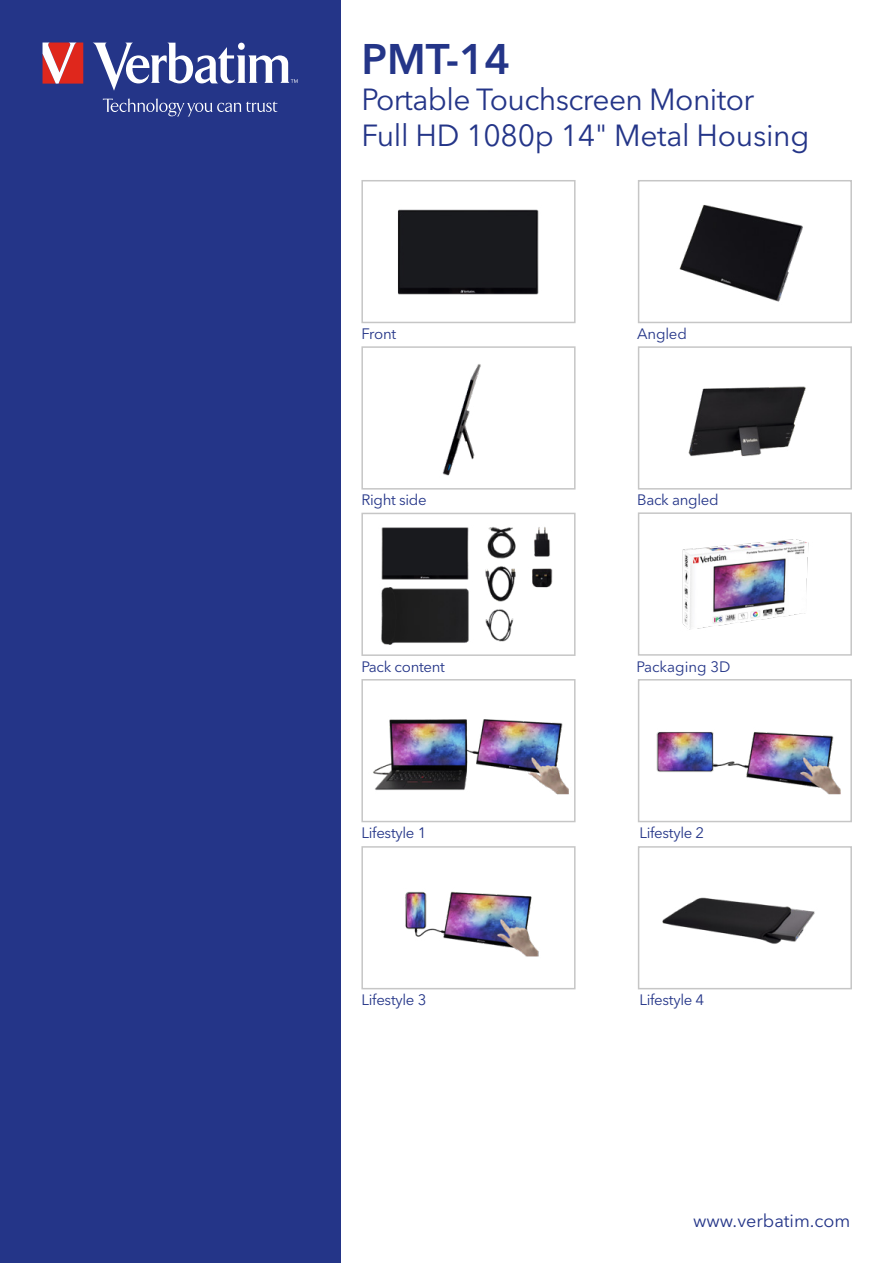
<style>
.page{position:relative;width:893px;height:1263px;background:#fff}
.page>*{position:absolute;margin:0;border:0;box-sizing:border-box;transform-origin:0 0}
.t1{font:600 42.45px "Avenir Next LT Pro";color:#243588}
.t2{font:30.3px/36px "Avenir Next LT Pro";letter-spacing:-.02em;color:#243588}
.t3{font:18px "Avenir Next LT Pro";color:#243588}
.t4{font:15px "Avenir Next LT Pro";letter-spacing:-.02em;color:#243588}
.t5{font:15px "Avenir Next LT Pro";color:#243588}
</style>
<div class="page">
<div style="left:0;top:0;width:340px;height:1263px;background:#243588"></div>
<svg style="left:103px;top:98px;width:175px;height:18px"></svg>
<svg style="left:93px;top:43px;width:205px;height:48px"></svg>
<svg style="left:43px;top:43px;width:40px;height:41px;background:#e2605a"></svg>
<img style="left:397px;top:209px;width:142px;height:86px">
<div style="left:361px;top:180px;width:215px;height:143px;border:2px solid #c6c6c6"></div>
<img style="left:442px;top:364px;width:39px;height:112px">
<div style="left:361px;top:346px;width:215px;height:144px;border:2px solid #c6c6c6"></div>
<img style="left:688px;top:386px;width:118px;height:71px">
<div style="left:638px;top:346px;width:214px;height:144px;border:2px solid #c6c6c6"></div>
<img style="left:679px;top:205px;width:124px;height:97px">
<div style="left:638px;top:180px;width:214px;height:143px;border:2px solid #c6c6c6"></div>
<img style="left:381px;top:527px;width:172px;height:118px">
<div style="left:361px;top:513px;width:215px;height:143px;border:2px solid #c6c6c6"></div>
<img style="left:682px;top:539px;width:127px;height:91px">
<div style="left:638px;top:512px;width:214px;height:144px;border:2px solid #c6c6c6"></div>
<img style="left:656px;top:732px;width:185px;height:63px">
<div style="left:638px;top:679px;width:214px;height:143px;border:2px solid #c6c6c6"></div>
<img style="left:405px;top:891px;width:134px;height:66px">
<div style="left:361px;top:846px;width:215px;height:143px;border:2px solid #c6c6c6"></div>
<img style="left:662px;top:897px;width:153px;height:47px">
<div style="left:638px;top:846px;width:214px;height:143px;border:2px solid #c6c6c6"></div>
<img style="left:373px;top:719px;width:196px;height:76px">
<div style="left:361px;top:679px;width:215px;height:143px;border:2px solid #c6c6c6"></div>
<h1 class="t1" style="left:361px;top:34px;width:151px">PMT-14</h1>
<h2 class="t2" style="left:361px;top:82px;width:449px">Portable Touchscreen Monitor<br>Full HD 1080p 14" Metal Housing</h2>
<p class="t4" style="left:361px;top:325px;width:36px">Front</p>
<p class="t4" style="left:637px;top:325px;width:51px">Angled</p>
<p class="t4" style="left:361px;top:491px;width:67px">Right side</p>
<p class="t4" style="left:637px;top:491px;width:83px">Back angled</p>
<p class="t4" style="left:361px;top:658px;width:85px">Pack content</p>
<p class="t5" style="left:636px;top:658px;width:96px">Packaging 3D</p>
<p class="t4" style="left:361px;top:824px;width:66px">Lifestyle 1</p>
<p class="t4" style="left:639px;top:824px;width:66px">Lifestyle 2</p>
<p class="t4" style="left:361px;top:991px;width:66px">Lifestyle 3</p>
<p class="t4" style="left:639px;top:991px;width:66px">Lifestyle 4</p>
<p class="t3" style="left:693px;top:1210px;width:159px">www.verbatim.com</p>
</div>
